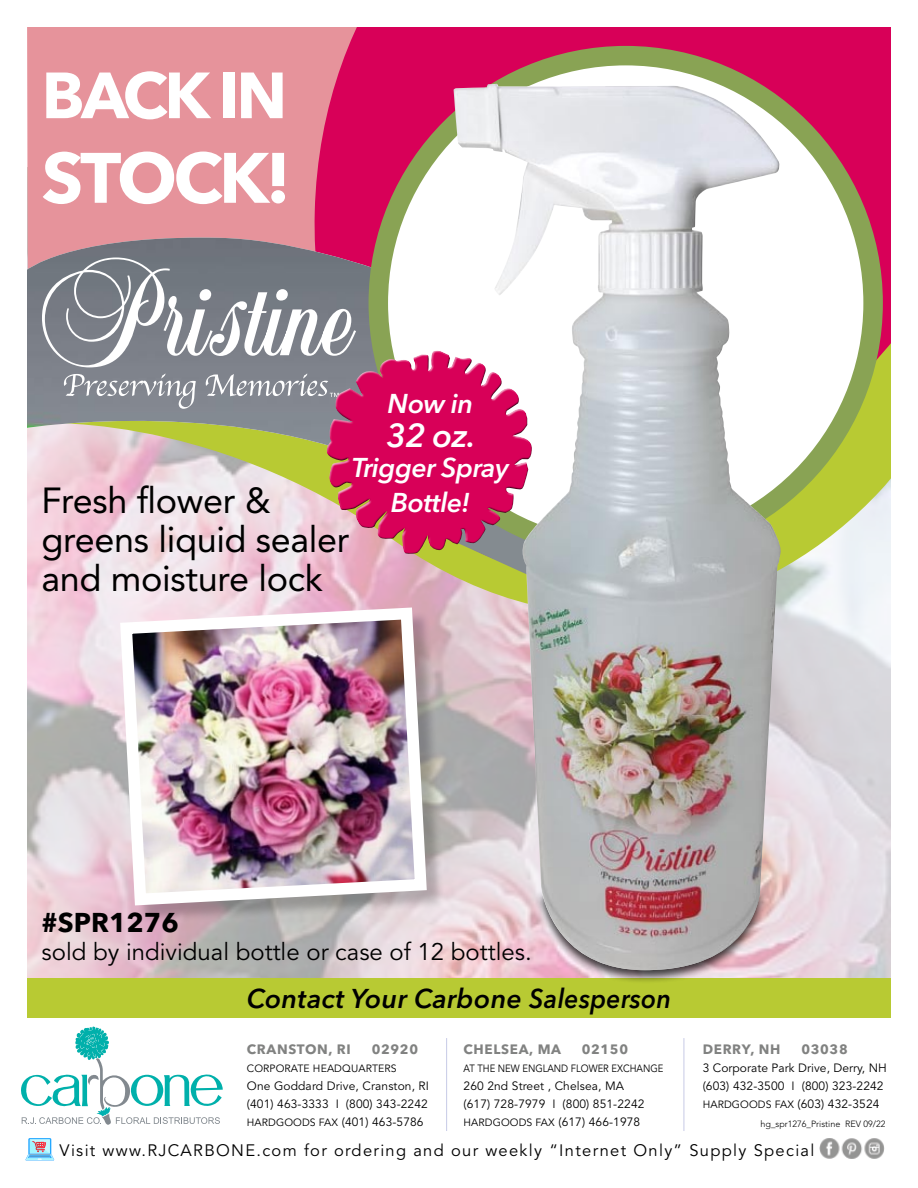
<style>
.page{position:relative;width:918px;height:1188px;background:#fff}
.page>*{position:absolute;margin:0;border:0;box-sizing:border-box;transform-origin:0 0}
.t1{font:700 70.5px "Avenir Next LT Pro";color:#fff}
.t2{font:700 64.5px "Avenir Next LT Pro";color:#fff}
.t3{font:36px/39px "Avenir LT Std";letter-spacing:-.01em;color:#000}
.t4{font:italic 600 33px "Avenir Next LT Pro";color:#fff}
.t5{font:italic 600 27px "Avenir Next LT Pro";letter-spacing:.01em;color:#000}
.t6{font:italic 600 27px/34.5px "Avenir Next LT Pro";letter-spacing:-.02em;color:#fff;text-align:center}
.t7{font:700 27px "Avenir Next LT Pro";color:#000}
.t8{font:24px "Avenir LT Std";color:#000}
.t9{font:16.5px "Avenir LT Std";letter-spacing:.08em;color:#000}
.t10{font:700 13.5px "Avenir Next LT Pro";letter-spacing:.05em;color:#818281}
.t11{font:12px/18px "Avenir LT Std";letter-spacing:.01em;color:#000}
.t12{font:10.5px "Avenir LT Std";color:#000;scale:.9 1}
.t13{font:10.5px "Avenir LT Std";color:#000}
.t14{font:300 9px "Avenir LT Std";color:#000}
.s1{font-size:10.5px}
</style>
<div class="page">
<img style="left:27px;top:674px;width:863px;height:305px">
<div style="left:27px;top:27px;width:837px;height:665px;background:#e6939b"></div>
<img style="left:819px;top:1138px;width:66px;height:21px">
<svg style="left:21px;top:1027px;width:202px;height:98px"></svg>
<svg style="left:25px;top:1138px;width:29px;height:23px"></svg>
<hr style="left:446px;top:1038px;width:1px;height:93px;background:#c7cae6">
<hr style="left:684px;top:1038px;width:1px;height:93px;background:#c7cae6">
<svg style="left:309px;top:27px;width:582px;height:316px;background:#d4145c"></svg>
<svg style="left:27px;top:343px;width:864px;height:331px;background:#dad6b4"></svg>
<svg style="left:27px;top:238px;width:350px;height:341px;background:#a88493"></svg>
<div style="left:122px;top:610px;width:330px;height:320px;background:#000;opacity:.22"></div>
<img style="left:114px;top:601px;width:319px;height:311px">
<div style="left:27px;top:979px;width:864px;height:39px;background:#b8ca33"></div>
<div style="left:534px;top:890px;width:350px;height:100px;background:#000;opacity:.75"></div>
<svg style="left:378px;top:56px;width:495px;height:494px"></svg>
<div style="left:369px;top:46px;width:514px;height:514px;border:20px solid #89a354;border-radius:50%"></div>
<img style="left:454px;top:84px;width:328px;height:886px">
<svg style="left:42px;top:258px;width:538px;height:328px"></svg>
<div style="left:325px;top:343px;width:207px;height:213px;background:#000;opacity:.75"></div>
<h2 class="t2" style="left:42px;top:56px;width:247px">BACK IN</h2>
<h1 class="t1" style="left:42px;top:135px;width:251px">STOCK!</h1>
<h3 class="t6" style="left:387px;top:386px;width:87px">Now in</h3>
<h3 class="t4" style="left:386px;top:415px;width:91px">32 oz.</h3>
<h3 class="t6" style="left:352px;top:450px;width:158px">Trigger Spray<br>Bottle!</h3>
<h3 class="t3" style="left:42px;top:482px;width:309px">Fresh flower &amp; greens liquid sealer and moisture lock</h3>
<h3 class="t7" style="left:42px;top:906px;width:139px">#SPR1276</h3>
<h3 class="t8" style="left:42px;top:938px;width:492px">sold by individual bottle or case of 12 bottles.</h3>
<h3 class="t5" style="left:247px;top:983px;width:426px">Contact Your Carbone Salesperson</h3>
<p class="t10" style="left:703px;top:1041px;width:21px">DERR</p>
<p class="t10" style="left:742px;top:1041px;width:28px">Y, NH</p>
<p class="t10" style="left:801px;top:1041px;width:48px">03038</p>
<p class="t11" style="left:703px;top:1059px;width:186px">3 Corporate Park Drive, Derry, NH (603) 432-3500 I (800) 323-2242 <span class="s1">hardg oods fax</span> (603) 432-3524</p>
<h3 class="t9" style="left:60px;top:1141px;width:756px">Visit www.rjcarbon e.com for ordering and our weekly “Internet Only” Supply Special</h3>
<p class="t10" style="left:247px;top:1041px;width:105px">CRANSTON, RI</p>
<p class="t10" style="left:372px;top:1041px;width:48px">02920</p>
<p class="t13" style="left:247px;top:1062px;width:119px">Corporate HEADQUARTER</p>
<p class="t13" style="left:391px;top:1062px;width:7px">S</p>
<p class="t11" style="left:247px;top:1077px;width:184px;text-align:justify">One Goddard Drive, Cranston, RI (401) 463-3333 I (800) 343-2242 <span class="s1">hardg oods fax</span> (401) 463-5786</p>
<p class="t10" style="left:464px;top:1041px;width:99px">CHELSEA, MA</p>
<p class="t10" style="left:582px;top:1041px;width:48px">02150</p>
<p class="t12" style="left:464px;top:1062px;width:74px">at th e New Eng</p>
<p class="t12" style="left:543px;top:1062px;width:136px">land Flower Exchang e</p>
<p class="t11" style="left:464px;top:1077px;width:182px">260 2nd Street , Chelsea, MA (617) 728-7979 I (800) 851-2242 <span class="s1">hardg oods fax</span> (617) 466-1978</p>
<p class="t14" style="left:761px;top:1119px;width:126px">hg_spr1276_Pristine REV 09/22</p>
</div>
